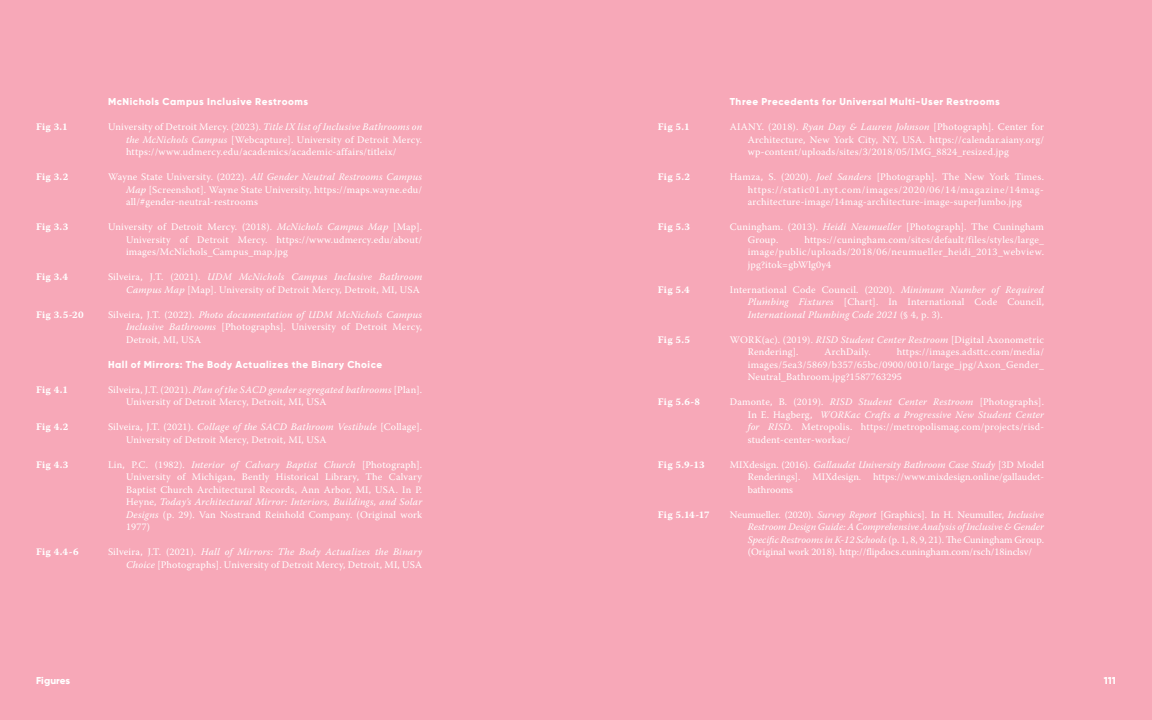
<style>
.page{position:relative;width:1152px;height:720px;background:#f7a8b8}
.page>*{position:absolute;margin:0;border:0;box-sizing:border-box;transform-origin:0 0}
.t1{font:10px/12.5px "Warnock Pro";letter-spacing:.02em;color:#fff;text-align:justify}
.t2{font:800 10px "Gilroy";letter-spacing:.05em;color:#fff}
.t3{font:10px "Warnock Pro Bold Capt";letter-spacing:.02em;color:#fff}
.t4{font:800 10px "Gilroy";letter-spacing:.01em;color:#fff}
.s1{font-style:italic}
</style>
<div class="page">
<p class="t3" style="left:36px;top:121px;width:33px">Fig 3.1</p>
<p class="t3" style="left:36px;top:171px;width:34px">Fig 3.2</p>
<p class="t3" style="left:36px;top:221px;width:34px">Fig 3.3</p>
<p class="t3" style="left:36px;top:271px;width:34px">Fig 3.4</p>
<p class="t3" style="left:36px;top:308px;width:49px">Fig 3.5-20</p>
<p class="t3" style="left:36px;top:383px;width:33px">Fig 4.1</p>
<p class="t3" style="left:36px;top:421px;width:34px">Fig 4.2</p>
<p class="t3" style="left:36px;top:458px;width:34px">Fig 4.3</p>
<p class="t3" style="left:36px;top:546px;width:44px">Fig 4.4-6</p>
<p class="t2" style="left:108px;top:95px;width:202px">McNichols Campus Inclusive Restrooms</p>
<p class="t1" style="left:126px;top:120px;width:298px;text-indent:-18px">University of Detroit Mercy. (2023). <span class="s1">Title IX list of Inclusive Bathrooms on the McNichols Campus</span> [Webcapture]. University of Detroit Mercy. https://www.udmercy.edu/academics/academic-affairs/titleix/</p>
<p class="t1" style="left:126px;top:170px;width:298px;text-indent:-18px">Wayne State University. (2022). <span class="s1">All Gender Neutral Restrooms Campus Map</span> [Screenshot]. Wayne State University, https://maps.wayne.edu/ all/#gender-neutral-restrooms</p>
<p class="t1" style="left:126px;top:220px;width:298px;text-indent:-18px">University of Detroit Mercy. (2018). <span class="s1">McNichols Campus Map</span> [Map].<br>University of Detroit Mercy. https://www.udmercy.edu/about/ images/McNichols_Campus_map.jpg</p>
<p class="t1" style="left:108px;top:270px;width:316px;text-align:right">Silveira, J.T. (2021). <span class="s1">UDM McNichols Campus Inclusive Bathroom<br>Campus Map</span> [Map]. University of Detroit Mercy, Detroit, MI, USA</p>
<p class="t1" style="left:126px;top:308px;width:298px;text-indent:-18px">Silveira, J.T. (2022). <span class="s1">Photo documentation of UDM McNichols Campus Inclusive Bathrooms</span> [Photographs]. University of Detroit Mercy, Detroit, MI, USA</p>
<p class="t2" style="left:108px;top:358px;width:276px">Hall of Mirrors: The Body Actualizes the Binary Choice</p>
<p class="t1" style="left:126px;top:383px;width:298px;text-indent:-18px">Silveira, J.T. (2021). <span class="s1">Plan of the SACD gender segregated bathrooms</span> [Plan].<br>University of Detroit Mercy, Detroit, MI, USA</p>
<p class="t1" style="left:126px;top:420px;width:298px;text-indent:-18px">Silveira, J.T. (2021). <span class="s1">Collage of the SACD Bathroom Vestibule</span> [Collage].<br>University of Detroit Mercy, Detroit, MI, USA</p>
<p class="t1" style="left:126px;top:458px;width:298px;text-indent:-18px">Lin, P.C. (1982). <span class="s1">Interior of Calvary Baptist Church</span> [Photograph].<br>University of Michigan, Bently Historical Library, The Calvary Baptist Church Architectural Records, Ann Arbor, MI, USA. In P.<br>Heyne, <span class="s1">Today’s Architectural Mirror: Interiors, Buildings, and Solar Designs</span> (p. 29). Van Nostrand Reinhold Company. (Original work 1977)</p>
<p class="t1" style="left:108px;top:545px;width:316px;text-align:right">Silveira, J.T. (2021). <span class="s1">Hall of Mirrors: The Body Actualizes the Binary<br>Choice</span> [Photographs]. University of Detroit Mercy, Detroit, MI, USA</p>
<p class="t3" style="left:658px;top:121px;width:33px">Fig 5.1</p>
<p class="t3" style="left:658px;top:171px;width:34px">Fig 5.2</p>
<p class="t3" style="left:658px;top:221px;width:34px">Fig 5.3</p>
<p class="t3" style="left:658px;top:283px;width:34px">Fig 5.4</p>
<p class="t3" style="left:658px;top:333px;width:34px">Fig 5.5</p>
<p class="t3" style="left:658px;top:396px;width:44px">Fig 5.6-8</p>
<p class="t3" style="left:658px;top:458px;width:48px">Fig 5.9-13</p>
<p class="t3" style="left:658px;top:508px;width:53px">Fig 5.14-17</p>
<p class="t2" style="left:730px;top:95px;width:272px">Three Precedents for Universal Multi-User Restrooms</p>
<p class="t1" style="left:748px;top:120px;width:298px;text-indent:-18px">AIANY. (2018). <span class="s1">Ryan Day &amp; Lauren Johnson</span> [Photograph]. Center for Architecture, New York City, NY, USA. https://calendar.aiany.org/ wp-content/uploads/sites/3/2018/05/IMG_8824_resized.jpg</p>
<p class="t1" style="left:748px;top:170px;width:298px;text-indent:-18px">Hamza, S. (2020). <span class="s1">Joel Sanders</span> [Photograph]. The New York Times. https://static01.nyt.com/images/2020/06/14/magazine/14mag&shy;architecture-image/14mag-architecture-image-superJumbo.jpg</p>
<p class="t1" style="left:748px;top:220px;width:298px;text-indent:-18px">Cuningham. (2013). <span class="s1">Heidi Neumueller</span> [Photograph]. The Cuningham<br>Group.</p>
<p class="t1" style="left:748px;top:233px;width:298px;text-indent:57px">https://cuningham.com/sites/default/files/styles/large_ image/public/uploads/2018/06/neumueller_heidi_2013_webview. jpg?itok=gbWlg0y4</p>
<p class="t1" style="left:748px;top:283px;width:298px;text-indent:-18px">International Code Council. (2020). <span class="s1">Minimum Number of Required Plumbing Fixtures</span> [Chart]. In International Code Council, <span class="s1">International Plumbing Code 2021</span> (§ 4, p. 3).</p>
<p class="t1" style="left:748px;top:333px;width:298px;text-indent:-18px">WORK(ac). (2019). <span class="s1">RISD Student Center Restroom</span> [Digital Axonometric<br>Rendering].</p>
<p class="t1" style="left:748px;top:345px;width:298px;text-indent:149px">https://images.adsttc.com/media/ images/5ea3/5869/b357/65bc/0900/0010/large_jpg/Axon_Gender_ Neutral_Bathroom.jpg?1587763295</p>
<p class="t1" style="left:748px;top:395px;width:298px;text-indent:-18px">Damonte, B. (2019). <span class="s1">RISD Student Center Restroom</span> [Photographs].<br>In E. Hagberg, <span class="s1">WORKac Crafts a Progressive New Student Center for RISD</span>. Metropolis. https://metropolismag.com/projects/risd&shy;student-center-workac/</p>
<p class="t1" style="left:748px;top:458px;width:298px;text-indent:-18px">MIXdesign. (2016). <span class="s1">Gallaudet University Bathroom Case Study</span> [3D Model Renderings]. MIXdesign. https://www.mixdesign.online/gallaudet&shy;bathrooms</p>
<p class="t1" style="left:748px;top:508px;width:298px;text-indent:-18px">Neumueller. (2020). <span class="s1">Survey Report</span> [Graphics]. In H. Neumuller, <span class="s1">Inclusive Restroom Design Guide: A Comprehensive Analysis of Inclusive &amp; Gender Specific Restrooms in K-12 Schools</span> (p. 1, 8, 9, 21). The Cuningham Group. (Original work 2018). http://flipdocs.cuningham.com/rsch/18inclsv/</p>
<p class="t1" style="left:825px;top:345px;width:48px">ArchDaily.</p>
<p class="t4" style="left:36px;top:674px;width:36px">Figures</p>
<p class="t2" style="left:1104px;top:674px;width:14px">111</p>
</div>
